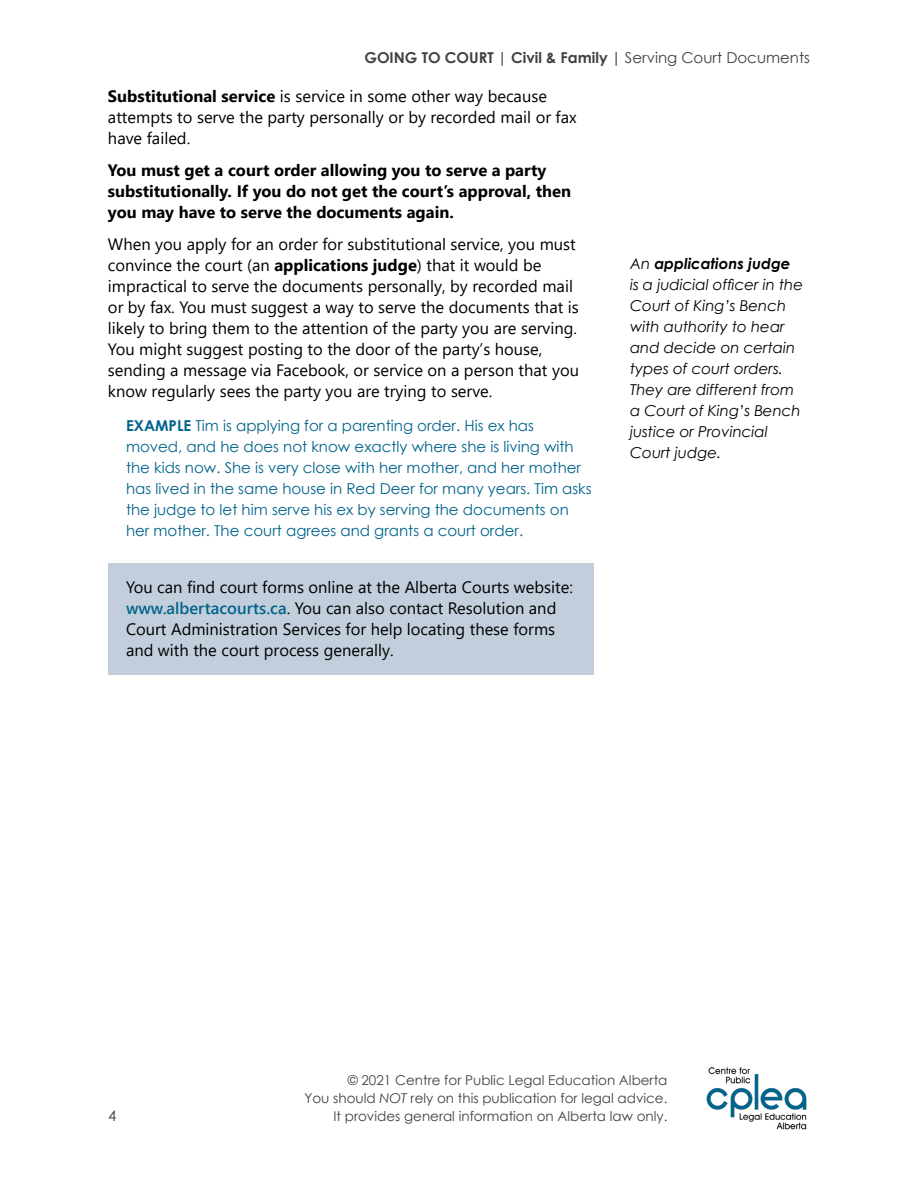
<style>
.page{position:relative;width:918px;height:1188px;background:#fff}
.page>*{position:absolute;margin:0;border:0;box-sizing:border-box;transform-origin:0 0}
.t1{font:16.5px/21px "Segoe UI";color:#000}
.t2{font:700 16.5px/21px "Segoe UI";color:#000}
.t3{font:15px/21px "Century Gothic";color:#00638b}
.t4{font:italic 15px/21px "Century Gothic";color:#000}
.t5{font:700 15px "Century Gothic";color:#414042}
.t6{font:15px "Century Gothic";color:#414042}
.t7{font:13.5px/18px "Century Gothic";color:#414042;text-align:right}
.s1{font-weight:400}
.s2{font-weight:700}
.s3{font-weight:600;color:#00638b}
.s4{font-style:italic}
</style>
<div class="page">
<img style="left:706px;top:1067px;width:101px;height:63px">
<div style="left:108px;top:563px;width:486px;height:111px;background:#c2cedc"></div>
<p class="t5" style="left:364px;top:46px;width:447px">GOING TO COURT | Civil &amp; Family | <span class="s1">Serving Court Documents</span></p>
<p class="t1" style="left:108px;top:84px;width:470px"><span class="s2">Substitutional service</span> is service in some other way because attempts to serve the party personally or by recorded mail or fax have failed.</p>
<p class="t2" style="left:108px;top:158px;width:465px">You must get a court order allowing you to serve a party substitutionally. If you do not get the court’s approval, then you may have to serve the documents again.</p>
<p class="t1" style="left:108px;top:232px;width:473px">When you apply for an order for substitutional service, you must convince the court (an <span class="s2">applications judge</span>) that it would be impractical to serve the documents personally, by recorded mail or by fax. You must suggest a way to serve the documents that is likely to bring them to the attention of the party you are serving.<br>You might suggest posting to the door of the party’s house, sending a message via Facebook, or service on a person that you know regularly sees the party you are trying to serve.</p>
<p class="t3" style="left:126px;top:415px;width:467px"><span class="s2">EXAMPLE</span> Tim is applying for a parenting order. His ex has moved, and he does not know exactly where she is living with the kids now. She is very close with her mother, and her mother has lived in the same house in Red Deer for many years. Tim asks the judge to let him serve his ex by serving the documents on her mother. The court agrees and grants a court order.</p>
<p class="t1" style="left:126px;top:575px;width:449px">You can find court forms online at the Alberta Courts website: <span class="s3">www.albertacourts.ca</span>. You can also contact Resolution and Court Administration Services for help locating these forms and with the court process generally.</p>
<p class="t4" style="left:630px;top:253px;width:175px">An <span class="s2">applications judge<br></span>is a judicial officer in the<br>Court of King’s Bench with authority to hear and decide on certain types of court orders.<br>They are different from a Court of King’s Bench justice or Provincial<br>Court judge.</p>
<p class="t6" style="left:108px;top:1105px;width:10px">4</p>
<p class="t7" style="left:304px;top:1071px;width:365px">© 2021 Centre for Public Legal Education Alberta<br>You should <span class="s4">NOT</span> rely on this publication for legal advice.<br>It provides general information on Alberta law only.</p>
</div>
